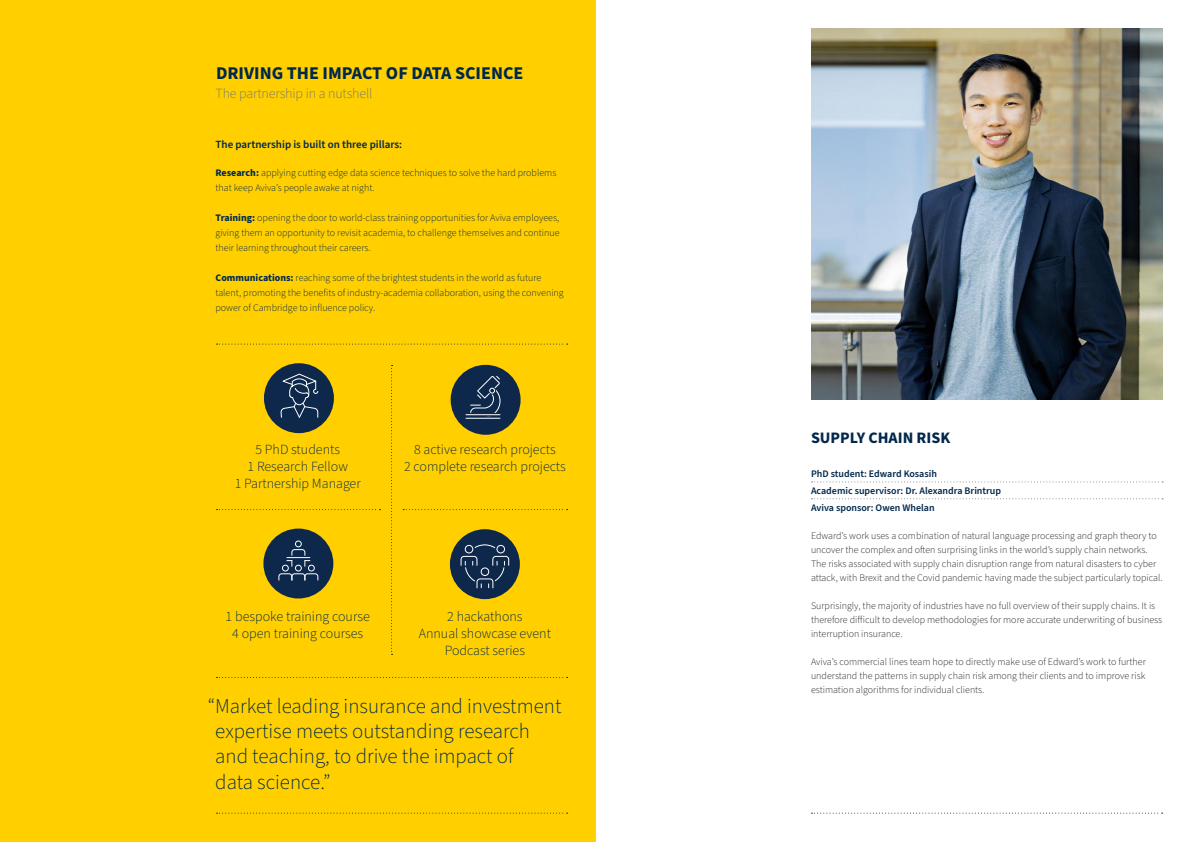
<style>
.page{position:relative;width:1191px;height:842px;background:#fff}
.page>*{position:absolute;margin:0;border:0;box-sizing:border-box;transform-origin:0 0}
.t1{font:300 21px/25.2px "Source Sans Pro";color:#00284c}
.t2{font:700 18px "Source Sans Pro";color:#00284c}
.t3{font:700 16px "Source Sans Pro";color:#00284c}
.t4{font:300 14px "Source Sans Pro";color:#00284c}
.t5{font:300 14px "Source Sans Pro";letter-spacing:-.01em;color:#75777a}
.t6{font:600 11px "Source Sans Pro";color:#00284c}
.t7{font:300 10px/14px "Source Sans Pro";color:#231f20}
.t8{font:300 10px/15px "Source Sans Pro";color:#00284c}
.t9{font:600 10px "Source Sans Pro";color:#00284c}
.s1{font-weight:700}
</style>
<div class="page">
<div style="left:0;top:0;width:595px;height:842px;background:#ffcf00"></div>
<img style="left:811px;top:28px;width:351px;height:372px">
<svg style="left:811px;top:481px;width:352px;height:1px"></svg>
<svg style="left:811px;top:498px;width:352px;height:1px"></svg>
<svg style="left:216px;top:677px;width:351px;height:1px"></svg>
<svg style="left:216px;top:813px;width:351px;height:1px"></svg>
<svg style="left:811px;top:813px;width:351px;height:1px"></svg>
<div style="left:264px;top:363px;width:70px;height:70px;background:#0d284b;border-radius:50%"></div>
<svg style="left:280px;top:373px;width:38px;height:45px"></svg>
<svg style="left:216px;top:344px;width:351px;height:1px"></svg>
<svg style="left:216px;top:509px;width:164px;height:1px"></svg>
<svg style="left:403px;top:509px;width:164px;height:1px"></svg>
<svg style="left:391px;top:365px;width:1px;height:290px"></svg>
<div style="left:450px;top:365px;width:70px;height:70px;background:#0d284b;border-radius:50%"></div>
<hr style="left:466px;top:414px;width:34px;height:1px;background:#fff">
<hr style="left:466px;top:418px;width:34px;height:1px;background:#fff">
<svg style="left:470px;top:375px;width:31px;height:43px"></svg>
<div style="left:263px;top:529px;width:70px;height:69px;background:#0d284b;border-radius:50%"></div>
<div style="left:295px;top:565px;width:7px;height:6px;border:1px solid #fff;border-radius:50%"></div>
<div style="left:295px;top:541px;width:7px;height:6px;border:1px solid #fff;border-radius:50%"></div>
<div style="left:282px;top:565px;width:7px;height:6px;border:1px solid #fff;border-radius:50%"></div>
<div style="left:308px;top:565px;width:7px;height:6px;border:1px solid #fff;border-radius:50%"></div>
<svg style="left:278px;top:573px;width:40px;height:8px"></svg>
<svg style="left:287px;top:549px;width:23px;height:17px"></svg>
<div style="left:450px;top:529px;width:70px;height:70px;background:#0d284b;border-radius:50%"></div>
<div style="left:465px;top:544px;width:39px;height:40px;border:1px solid #fff;border-radius:50%"></div>
<div style="left:463px;top:543px;width:12px;height:12px;border:4px solid #0d284b;border-radius:50%"></div>
<div style="left:465px;top:545px;width:8px;height:8px;border:1px solid #fff;border-radius:50%"></div>
<div style="left:495px;top:543px;width:12px;height:12px;border:4px solid #0d284b;border-radius:50%"></div>
<div style="left:496px;top:545px;width:9px;height:8px;border:1px solid #fff;border-radius:50%"></div>
<svg style="left:457px;top:552px;width:56px;height:40px"></svg>
<p class="t2" style="left:216px;top:61px;width:309px">DRIVING THE IMPACT OF DATA SCIENCE</p>
<p class="t5" style="left:215px;top:84px;width:158px">The partnership in a nutshell</p>
<p class="t6" style="left:215px;top:137px;width:188px">The partnership is built on three pillars:</p>
<p class="t8" style="left:215px;top:165px;width:342px"><span class="s1">Research:</span> applying cutting edge data science techniques to solve the hard problems that keep Aviva’s people awake at night.</p>
<p class="t8" style="left:215px;top:210px;width:345px;text-align:justify"><span class="s1">Training:</span> opening the door to world-class training opportunities for Aviva employees, giving them an opportunity to revisit academia, to challenge themselves and continue their learning throughout their careers.</p>
<p class="t8" style="left:215px;top:270px;width:350px"><span class="s1">Communications:</span> reaching some of the brightest students in the world as future talent, promoting the benefits of industry-academia collaboration, using the convening power of Cambridge to influence policy.</p>
<p class="t4" style="left:255px;top:440px;width:86px">5 PhD students</p>
<p class="t4" style="left:248px;top:457px;width:102px">1 Research Fellow</p>
<p class="t4" style="left:235px;top:474px;width:128px">1 Partnership Manager</p>
<p class="t4" style="left:414px;top:440px;width:143px">8 active research projects</p>
<p class="t4" style="left:404px;top:457px;width:163px">2 complete research projects</p>
<p class="t4" style="left:226px;top:607px;width:146px">1 bespoke training course</p>
<p class="t4" style="left:232px;top:624px;width:132px">4 open training courses</p>
<p class="t4" style="left:447px;top:607px;width:77px">2 hackathons</p>
<p class="t4" style="left:419px;top:624px;width:134px">Annual showcase event</p>
<p class="t4" style="left:445px;top:641px;width:82px">Podcast series</p>
<p class="t1" style="left:215px;top:694px;width:348px;text-indent:-8px">“Market leading insurance and investment expertise meets outstanding research and teaching, to drive the impact of<br>data science.”</p>
<p class="t3" style="left:811px;top:427px;width:141px">SUPPLY CHAIN RISK</p>
<p class="t9" style="left:811px;top:467px;width:127px">PhD student: Edward Kosasih</p>
<p class="t9" style="left:811px;top:484px;width:192px">Academic supervisor: Dr. Alexandra Brintrup</p>
<p class="t9" style="left:811px;top:501px;width:125px">Aviva sponsor: Owen Whelan</p>
<p class="t7" style="left:811px;top:529px;width:353px">Edward’s work uses a combination of natural language processing and graph theory to uncover the complex and often surprising links in the world’s supply chain networks.<br>The risks associated with supply chain disruption range from natural disasters to cyber attack, with Brexit and the Covid pandemic having made the subject particularly topical.</p>
<p class="t7" style="left:811px;top:599px;width:353px">Surprisingly, the majority of industries have no full overview of their supply chains. It is therefore difficult to develop methodologies for more accurate underwriting of business interruption insurance.</p>
<p class="t7" style="left:811px;top:655px;width:336px;text-align:justify">Aviva’s commercial lines team hope to directly make use of Edward’s work to further understand the patterns in supply chain risk among their clients and to improve risk estimation algorithms for individual clients.</p>
</div>
